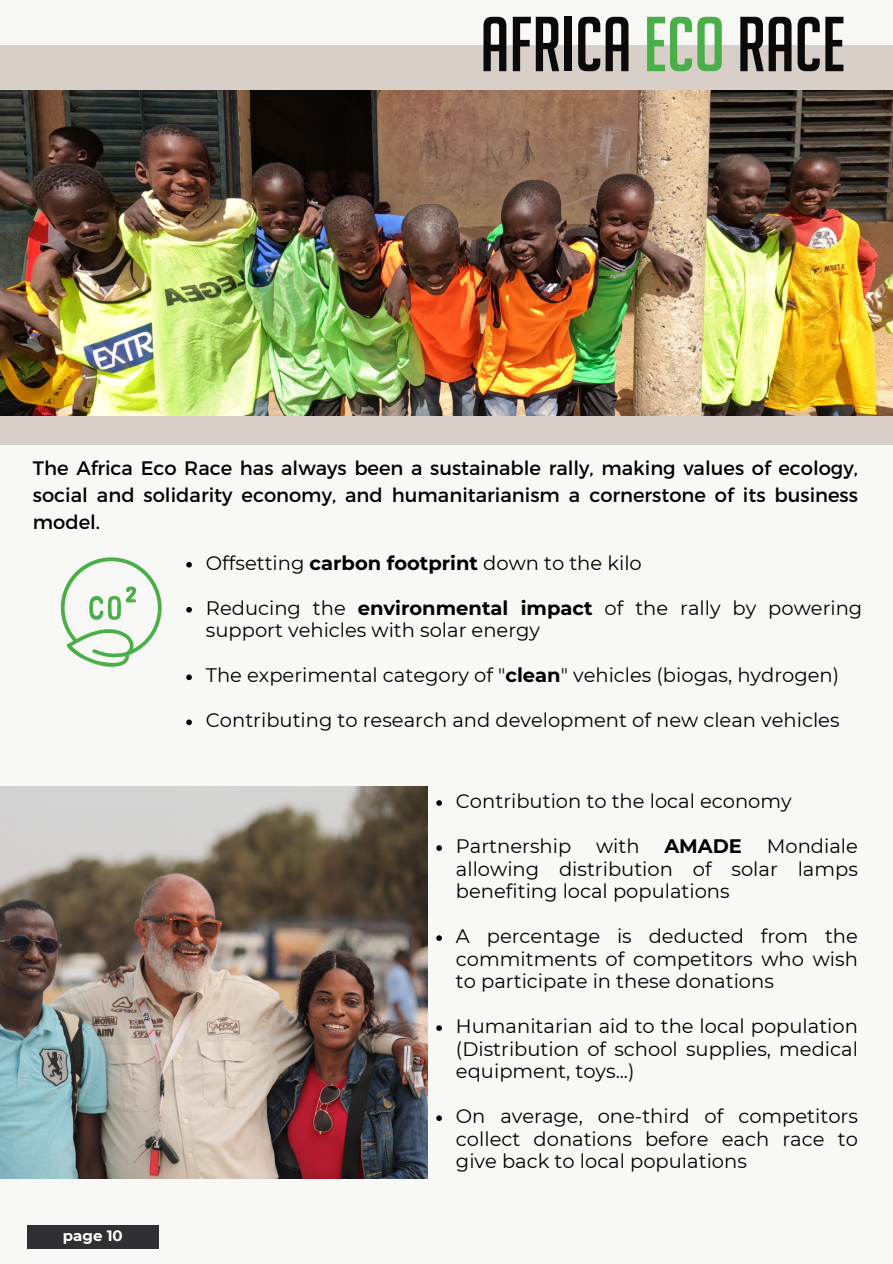
<style>
.page{position:relative;width:893px;height:1264px;background:#fff}
.page>*{position:absolute;margin:0;border:0;box-sizing:border-box;transform-origin:0 0}
.t1{font:75.75px "Big Noodle Titling";color:#0b0909}
.t2{font:19.5px/22.5px "Montserrat";color:#000;text-align:justify}
.t3{font:700 19.5px "Montserrat";color:#000}
.t4{font:700 15px "Montserrat";color:#fff}
.s1{color:#4aaf48}
.s2{font-weight:700}
</style>
<div class="page">
<div style="left:0;top:0;width:892px;height:1263px;background:#f8f8f6"></div>
<div style="left:0;top:45px;width:892px;height:400px;background:#d8d0c8"></div>
<img style="left:0;top:91px;width:892px;height:325px">
<svg style="left:61px;top:557px;width:101px;height:110px"></svg>
<img style="left:0;top:786px;width:427px;height:391px">
<svg style="left:186px;top:562px;width:6px;height:5px"></svg>
<svg style="left:186px;top:607px;width:6px;height:5px"></svg>
<svg style="left:186px;top:674px;width:6px;height:6px"></svg>
<svg style="left:186px;top:719px;width:6px;height:6px"></svg>
<svg style="left:436px;top:800px;width:6px;height:5px"></svg>
<svg style="left:436px;top:845px;width:6px;height:5px"></svg>
<svg style="left:436px;top:935px;width:6px;height:5px"></svg>
<svg style="left:436px;top:1025px;width:6px;height:5px"></svg>
<svg style="left:436px;top:1115px;width:6px;height:5px"></svg>
<div style="left:27px;top:1224px;width:131px;height:24px;background:#303034"></div>
<p class="t1" style="left:480px;top:3px;width:366px">AFRICA <span class="s1">ECO</span> RACE</p>
<h2 class="t2" style="left:33px;top:453px;width:826px;line-height:27px">The Africa Eco Race has always been a sustainable rally, making values of ecology, social and solidarity economy, and humanitarianism a cornerstone of its business model.</h2>
<p class="t2" style="left:206px;top:551px;width:437px">Offsetting <span class="s2">carbon footprint</span> down to the kilo</p>
<p class="t2" style="left:206px;top:596px;width:658px">Reducing the <span class="s2">environmental impact</span> of the rally by powering support vehicles with solar energy</p>
<p class="t2" style="left:206px;top:664px;width:634px">The experimental category of "<span class="s2">clean</span>" vehicles (biogas, hydrogen)</p>
<p class="t2" style="left:206px;top:709px;width:635px">Contributing to research and development of new clean vehicles</p>
<p class="t4" style="left:63px;top:1226px;width:61px">page 10</p>
<p class="t2" style="left:456px;top:789px;width:337px">Contribution to the local economy</p>
<p class="t2" style="left:456px;top:834px;width:117px">Partnership</p>
<p class="t2" style="left:596px;top:834px;width:45px">with</p>
<p class="t3" style="left:664px;top:834px;width:79px">AMADE</p>
<p class="t2" style="left:456px;top:834px;width:403px;text-indent:311px">Mondiale allowing distribution of solar lamps benefiting local populations</p>
<p class="t2" style="left:456px;top:924px;width:403px">A percentage is deducted from the commitments of competitors who wish to participate in these donations</p>
<p class="t2" style="left:456px;top:1014px;width:403px">Humanitarian aid to the local population (Distribution of school supplies, medical equipment, toys...)</p>
<p class="t2" style="left:456px;top:1104px;width:403px">On average, one-third of competitors collect donations before each race to give back to local populations</p>
</div>
